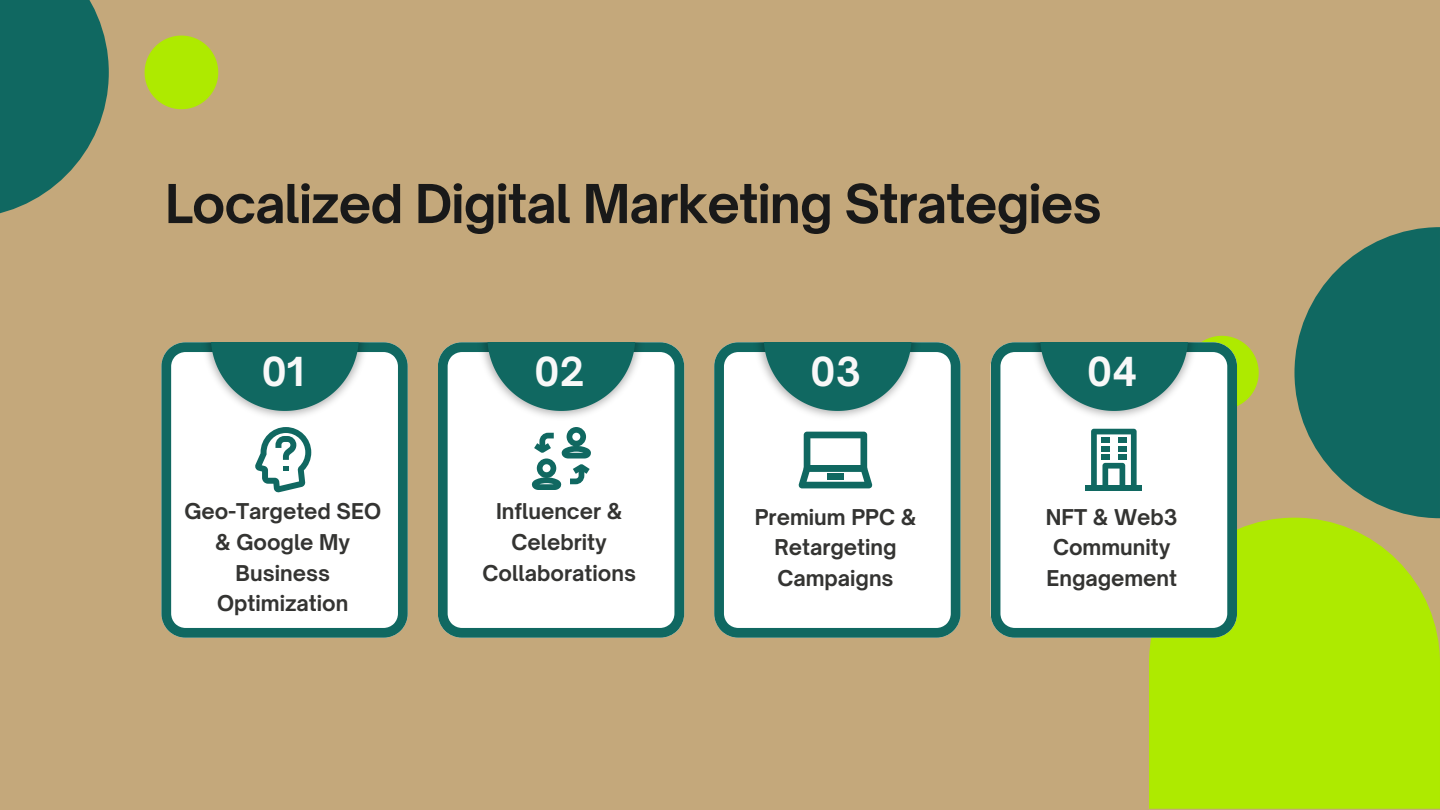
<style>
.page{position:relative;width:1440px;height:810px;background:#c4a87b}
.page>*{position:absolute;margin:0;border:0;box-sizing:border-box;transform-origin:0 0}
.t1{font:700 51.3px "Open Sauce One";letter-spacing:-.02em;color:#191919}
.t2{font:700 38.2px "Open Sauce One";color:#f8f8f8}
.t3{font:700 20.8px/30.8px "Open Sauce One";color:#343432;text-align:center}
</style>
<div class="page">
<svg style="left:162px;top:342px;width:246px;height:296px;background:#dbe8e6"></svg>
<img style="left:200px;top:342px;width:169px;height:79px">
<svg style="left:211px;top:342px;width:148px;height:69px;background:#438781"></svg>
<svg style="left:254px;top:427px;width:57px;height:66px;background:#a8c8c5"></svg>
<svg style="left:438px;top:342px;width:246px;height:296px;background:#dde9e7"></svg>
<img style="left:477px;top:342px;width:168px;height:79px">
<svg style="left:487px;top:342px;width:148px;height:69px;background:#438781"></svg>
<svg style="left:715px;top:342px;width:246px;height:296px;background:#dbe8e6"></svg>
<img style="left:753px;top:342px;width:169px;height:79px">
<svg style="left:764px;top:342px;width:148px;height:69px;background:#438781"></svg>
<div style="left:1149px;top:518px;width:291px;height:291px;background:#aeea00"></div>
<svg style="left:1295px;top:227px;width:145px;height:291px"></svg>
<svg style="left:991px;top:342px;width:246px;height:296px;background:#deeae8"></svg>
<img style="left:1029px;top:342px;width:169px;height:79px">
<svg style="left:1040px;top:336px;width:219px;height:75px;background:#6fa185"></svg>
<svg style="left:532px;top:427px;width:59px;height:63px;background:#9fc2bf"></svg>
<svg style="left:799px;top:432px;width:73px;height:56px;background:#93bab7"></svg>
<div style="left:827px;top:473px;width:17px;height:7px;background:#106861"></div>
<svg style="left:1091px;top:429px;width:46px;height:57px;background:#83b0ad"></svg>
<div style="left:1101px;top:454px;width:9px;height:6px;background:#106861"></div>
<div style="left:1101px;top:446px;width:9px;height:5px;background:#106861"></div>
<div style="left:1101px;top:437px;width:9px;height:6px;background:#106861"></div>
<div style="left:1118px;top:454px;width:9px;height:6px;background:#106861"></div>
<div style="left:1118px;top:446px;width:9px;height:5px;background:#106861"></div>
<div style="left:1118px;top:437px;width:9px;height:6px;background:#106861"></div>
<div style="left:1085px;top:486px;width:57px;height:5px;background:#106861"></div>
<svg style="left:0;top:0;width:109px;height:214px"></svg>
<svg style="left:145px;top:36px;width:73px;height:73px"></svg>
<p class="t1" style="left:165px;top:172px;width:938px">Localized Digital Marketing Strategies</p>
<p class="t2" style="left:261px;top:347px;width:44px">01</p>
<h1 class="t3" style="left:184px;top:496px;width:198px">Geo-Targeted SEO &amp; Google My<br>Business<br>Optimization</h1>
<p class="t2" style="left:534px;top:347px;width:52px">02</p>
<p class="t3" style="left:483px;top:496px;width:155px">Influencer &amp;<br>Celebrity<br>Collaborations</p>
<p class="t2" style="left:810px;top:347px;width:52px">03</p>
<p class="t3" style="left:755px;top:501px;width:163px">Premium PPC &amp;<br>Retargeting<br>Campaigns</p>
<p class="t2" style="left:1087px;top:347px;width:52px">04</p>
<p class="t3" style="left:1046px;top:501px;width:133px">NFT &amp; Web3<br>Community<br>Engagement</p>
</div>
